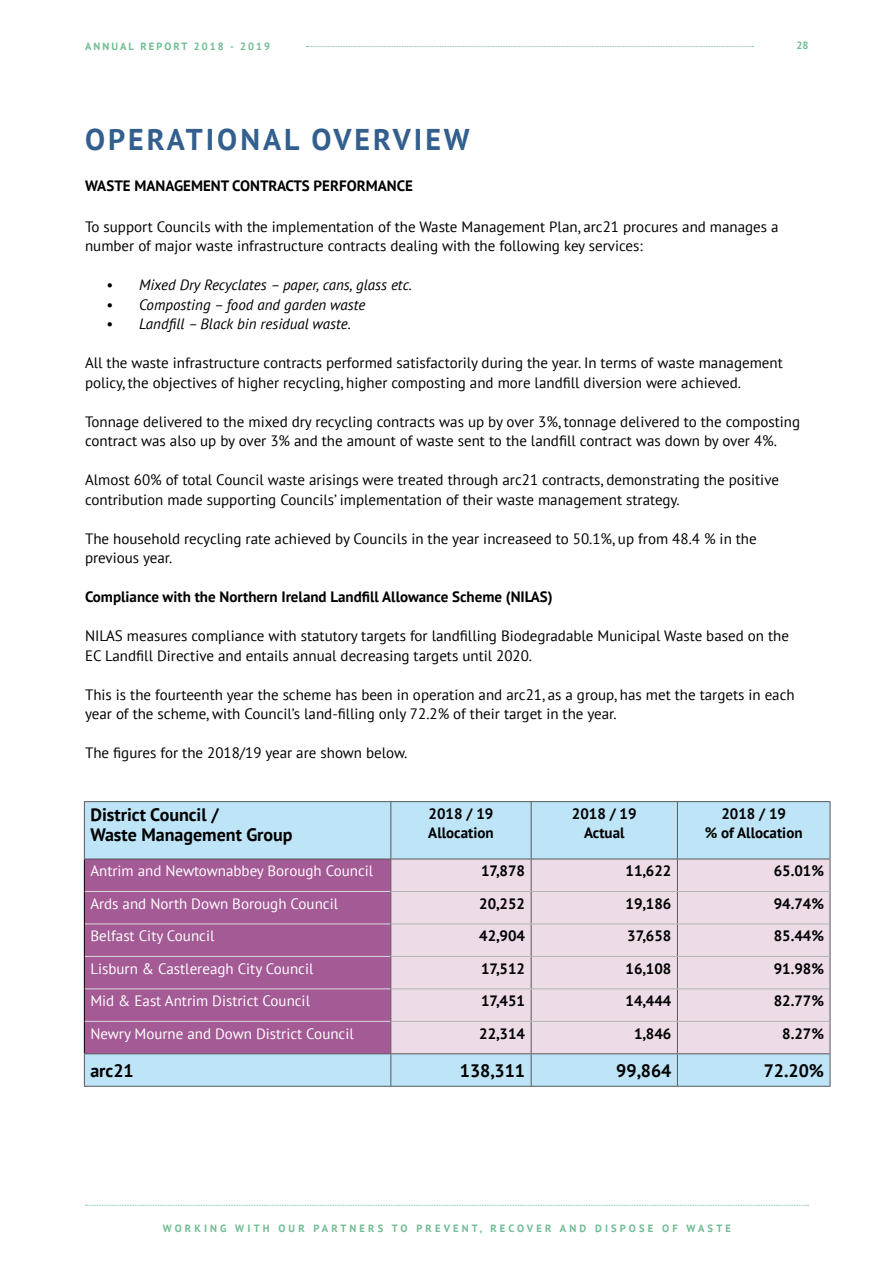
<style>
.page{position:relative;width:893px;height:1263px;background:#fff}
.page>*{position:absolute;margin:0;border:0;box-sizing:border-box;transform-origin:0 0}
.t1{font:700 30px "PT Sans";letter-spacing:.1em;color:#335f8e}
.t2{font:700 18px/19.5px "PT Sans";color:#000}
.t3{font:15px/19.5px "PT Sans";color:#000}
.t4{font:700 15px/19.5px "PT Sans";color:#000;text-align:center}
.t5{font:15px "PT Sans";color:#fff}
.t6{font:italic 15px "PT Sans";color:#000}
.t7{font:700 10.5px "PT Sans";letter-spacing:.3em;color:#70bc93}
.t8{font:700 10.5px "PT Sans";letter-spacing:.2em;color:#70bc93}
</style>
<div class="page">
<svg style="left:307px;top:46px;width:446px;height:1px"></svg>
<svg style="left:85px;top:1205px;width:723px;height:1px"></svg>
<div style="left:85px;top:802px;width:745px;height:284px;background:#bde4f7"></div>
<div style="left:85px;top:860px;width:305px;height:193px;background:#a45a95"></div>
<div style="left:391px;top:860px;width:439px;height:193px;background:#eddce8"></div>
<hr style="left:85px;top:891px;width:305px;height:1px;background:#d9dadb">
<hr style="left:85px;top:923px;width:305px;height:1px;background:#d9dadb">
<hr style="left:85px;top:956px;width:305px;height:1px;background:#d9dadb">
<hr style="left:85px;top:988px;width:305px;height:1px;background:#d9dadb">
<hr style="left:85px;top:1021px;width:305px;height:1px;background:#d9dadb">
<hr style="left:84px;top:859px;width:1px;height:32px;background:#000">
<hr style="left:84px;top:891px;width:1px;height:33px;background:#000">
<hr style="left:84px;top:924px;width:1px;height:32px;background:#000">
<hr style="left:84px;top:956px;width:1px;height:33px;background:#000">
<hr style="left:84px;top:989px;width:1px;height:32px;background:#000">
<hr style="left:84px;top:1021px;width:1px;height:32px;background:#000">
<hr style="left:84px;top:801px;width:307px;height:1px;background:#58585a">
<hr style="left:84px;top:802px;width:1px;height:57px;background:#58585a">
<hr style="left:391px;top:801px;width:140px;height:1px;background:#58585a">
<hr style="left:390px;top:802px;width:1px;height:57px;background:#58585a">
<hr style="left:531px;top:801px;width:146px;height:1px;background:#58585a">
<hr style="left:531px;top:802px;width:1px;height:57px;background:#58585a">
<hr style="left:677px;top:801px;width:153px;height:1px;background:#58585a">
<hr style="left:677px;top:802px;width:1px;height:57px;background:#58585a">
<hr style="left:830px;top:802px;width:1px;height:57px;background:#58585a">
<hr style="left:84px;top:859px;width:307px;height:1px;background:#58585a">
<hr style="left:391px;top:859px;width:140px;height:1px;background:#58585a">
<hr style="left:531px;top:859px;width:146px;height:1px;background:#58585a">
<hr style="left:677px;top:859px;width:153px;height:1px;background:#58585a">
<hr style="left:84px;top:1053px;width:307px;height:1px;background:#58585a">
<hr style="left:84px;top:1054px;width:1px;height:32px;background:#58585a">
<hr style="left:391px;top:1053px;width:140px;height:1px;background:#58585a">
<hr style="left:390px;top:1054px;width:1px;height:32px;background:#58585a">
<hr style="left:531px;top:1053px;width:146px;height:1px;background:#58585a">
<hr style="left:531px;top:1054px;width:1px;height:32px;background:#58585a">
<hr style="left:677px;top:1053px;width:153px;height:1px;background:#58585a">
<hr style="left:677px;top:1054px;width:1px;height:32px;background:#58585a">
<hr style="left:830px;top:1054px;width:1px;height:32px;background:#58585a">
<hr style="left:84px;top:1086px;width:307px;height:1px;background:#58585a">
<hr style="left:391px;top:1086px;width:140px;height:1px;background:#58585a">
<hr style="left:531px;top:1086px;width:146px;height:1px;background:#58585a">
<hr style="left:677px;top:1086px;width:153px;height:1px;background:#58585a">
<hr style="left:390px;top:859px;width:1px;height:32px;background:#58585a">
<hr style="left:531px;top:859px;width:1px;height:32px;background:#58585a">
<hr style="left:677px;top:859px;width:1px;height:32px;background:#58585a">
<hr style="left:830px;top:859px;width:1px;height:32px;background:#58585a">
<hr style="left:390px;top:891px;width:1px;height:33px;background:#58585a">
<hr style="left:531px;top:892px;width:1px;height:31px;background:#58585a">
<hr style="left:677px;top:892px;width:1px;height:31px;background:#58585a">
<hr style="left:830px;top:891px;width:1px;height:33px;background:#58585a">
<hr style="left:390px;top:924px;width:1px;height:32px;background:#58585a">
<hr style="left:531px;top:924px;width:1px;height:32px;background:#58585a">
<hr style="left:677px;top:924px;width:1px;height:32px;background:#58585a">
<hr style="left:830px;top:924px;width:1px;height:32px;background:#58585a">
<hr style="left:390px;top:956px;width:1px;height:33px;background:#58585a">
<hr style="left:531px;top:957px;width:1px;height:31px;background:#58585a">
<hr style="left:677px;top:957px;width:1px;height:31px;background:#58585a">
<hr style="left:830px;top:956px;width:1px;height:33px;background:#58585a">
<hr style="left:390px;top:989px;width:1px;height:32px;background:#58585a">
<hr style="left:531px;top:989px;width:1px;height:32px;background:#58585a">
<hr style="left:677px;top:989px;width:1px;height:32px;background:#58585a">
<hr style="left:830px;top:989px;width:1px;height:32px;background:#58585a">
<hr style="left:390px;top:1021px;width:1px;height:32px;background:#58585a">
<hr style="left:531px;top:1022px;width:1px;height:31px;background:#58585a">
<hr style="left:677px;top:1022px;width:1px;height:31px;background:#58585a">
<hr style="left:830px;top:1021px;width:1px;height:32px;background:#58585a">
<hr style="left:391px;top:891px;width:140px;height:1px;background:#b1b3b4">
<hr style="left:531px;top:891px;width:146px;height:1px;background:#b1b3b4">
<hr style="left:677px;top:891px;width:153px;height:1px;background:#b1b3b4">
<hr style="left:391px;top:923px;width:140px;height:1px;background:#b1b3b4">
<hr style="left:531px;top:923px;width:146px;height:1px;background:#b1b3b4">
<hr style="left:677px;top:923px;width:153px;height:1px;background:#b1b3b4">
<hr style="left:391px;top:956px;width:140px;height:1px;background:#b1b3b4">
<hr style="left:531px;top:956px;width:146px;height:1px;background:#b1b3b4">
<hr style="left:677px;top:956px;width:153px;height:1px;background:#b1b3b4">
<hr style="left:391px;top:988px;width:140px;height:1px;background:#b1b3b4">
<hr style="left:531px;top:988px;width:146px;height:1px;background:#b1b3b4">
<hr style="left:677px;top:988px;width:153px;height:1px;background:#b1b3b4">
<hr style="left:391px;top:1021px;width:140px;height:1px;background:#b1b3b4">
<hr style="left:531px;top:1021px;width:146px;height:1px;background:#b1b3b4">
<hr style="left:677px;top:1021px;width:153px;height:1px;background:#b1b3b4">
<p class="t8" style="left:85px;top:40px;width:187px">ANNUAL REPORT 2018 - 2019</p>
<p class="t7" style="left:796px;top:38px;width:13px">28</p>
<h1 class="t1" style="left:85px;top:120px;width:386px">OPERATIONAL OVERVIEW</h1>
<p class="t4" style="left:85px;top:175px;width:329px">WASTE MANAGEMENT CONTRACTS PERFORMANCE</p>
<p class="t3" style="left:85px;top:216px;width:695px">To support Councils with the implementation of the Waste Management Plan, arc21 procures and manages a number of major waste infrastructure contracts dealing with the following key services:</p>
<p class="t6" style="left:106px;top:275px;width:307px">• Mixed Dry Recyclates – paper, cans, glass etc.</p>
<p class="t6" style="left:106px;top:295px;width:261px">• Composting – food and garden waste</p>
<p class="t6" style="left:106px;top:314px;width:246px">• Landfill – Black bin residual waste.</p>
<p class="t3" style="left:85px;top:353px;width:699px">All the waste infrastructure contracts performed satisfactorily during the year. In terms of waste management policy, the objectives of higher recycling, higher composting and more landfill diversion were achieved.</p>
<p class="t3" style="left:85px;top:411px;width:717px">Tonnage delivered to the mixed dry recycling contracts was up by over 3%, tonnage delivered to the composting contract was also up by over 3% and the amount of waste sent to the landfill contract was down by over 4%.</p>
<p class="t3" style="left:85px;top:470px;width:695px">Almost 60% of total Council waste arisings were treated through arc21 contracts, demonstrating the positive contribution made supporting Councils’ implementation of their waste management strategy.</p>
<p class="t3" style="left:85px;top:528px;width:673px">The household recycling rate achieved by Councils in the year increaseed to 50.1%, up from 48.4 % in the previous year.</p>
<p class="t4" style="left:85px;top:587px;width:469px">Compliance with the Northern Ireland Landfill Allowance Scheme (NILAS)</p>
<p class="t3" style="left:85px;top:626px;width:705px">NILAS measures compliance with statutory targets for landfilling Biodegradable Municipal Waste based on the<br>EC Landfill Directive and entails annual decreasing targets until 2020.</p>
<p class="t3" style="left:85px;top:684px;width:711px">This is the fourteenth year the scheme has been in operation and arc21, as a group, has met the targets in each year of the scheme, with Council’s land-filling only 72.2% of their target in the year.</p>
<p class="t3" style="left:85px;top:743px;width:324px">The figures for the 2018/19 year are shown below.</p>
<p class="t2" style="left:90px;top:805px;width:204px">District Council /<br>Waste Management Group</p>
<p class="t4" style="left:428px;top:803px;width:67px;text-align:left">2018 / 19<br>Allocation</p>
<p class="t4" style="left:572px;top:803px;width:66px">2018 / 19<br>Actual</p>
<p class="t4" style="left:705px;top:803px;width:99px">2018 / 19<br>% of Allocation</p>
<p class="t5" style="left:90px;top:861px;width:284px">Antrim and Newtownabbey Borough Council</p>
<p class="t4" style="left:481px;top:861px;width:46px">17,878</p>
<p class="t4" style="left:625px;top:861px;width:47px">11,622</p>
<p class="t4" style="left:774px;top:861px;width:52px">65.01%</p>
<p class="t5" style="left:90px;top:894px;width:249px">Ards and North Down Borough Council</p>
<p class="t4" style="left:479px;top:893px;width:47px">20,252</p>
<p class="t4" style="left:625px;top:893px;width:47px">19,186</p>
<p class="t4" style="left:774px;top:893px;width:52px">94.74%</p>
<p class="t5" style="left:90px;top:926px;width:126px">Belfast City Council</p>
<p class="t4" style="left:479px;top:926px;width:47px">42,904</p>
<p class="t4" style="left:627px;top:926px;width:46px">37,658</p>
<p class="t4" style="left:774px;top:926px;width:52px">85.44%</p>
<p class="t5" style="left:90px;top:959px;width:225px">Lisburn &amp; Castlereagh City Council</p>
<p class="t4" style="left:481px;top:958px;width:46px">17,512</p>
<p class="t4" style="left:625px;top:958px;width:47px">16,108</p>
<p class="t4" style="left:774px;top:958px;width:52px">91.98%</p>
<p class="t5" style="left:90px;top:991px;width:221px">Mid &amp; East Antrim District Council</p>
<p class="t4" style="left:481px;top:991px;width:46px">17,451</p>
<p class="t4" style="left:625px;top:991px;width:47px">14,444</p>
<p class="t4" style="left:774px;top:991px;width:52px">82.77%</p>
<p class="t5" style="left:90px;top:1024px;width:265px">Newry Mourne and Down District Council</p>
<p class="t4" style="left:479px;top:1023px;width:47px">22,314</p>
<p class="t4" style="left:634px;top:1023px;width:39px">1,846</p>
<p class="t4" style="left:782px;top:1023px;width:43px">8.27%</p>
<p class="t2" style="left:90px;top:1060px;width:45px">arc21</p>
<p class="t2" style="left:460px;top:1060px;width:67px">138,311</p>
<p class="t2" style="left:616px;top:1060px;width:57px">99,864</p>
<p class="t2" style="left:764px;top:1060px;width:62px">72.20%</p>
<p class="t7" style="left:163px;top:1221px;width:570px">WORKING WITH OUR PARTNERS TO PREVENT, RECOVER AND DISPOSE OF WASTE</p>
</div>
